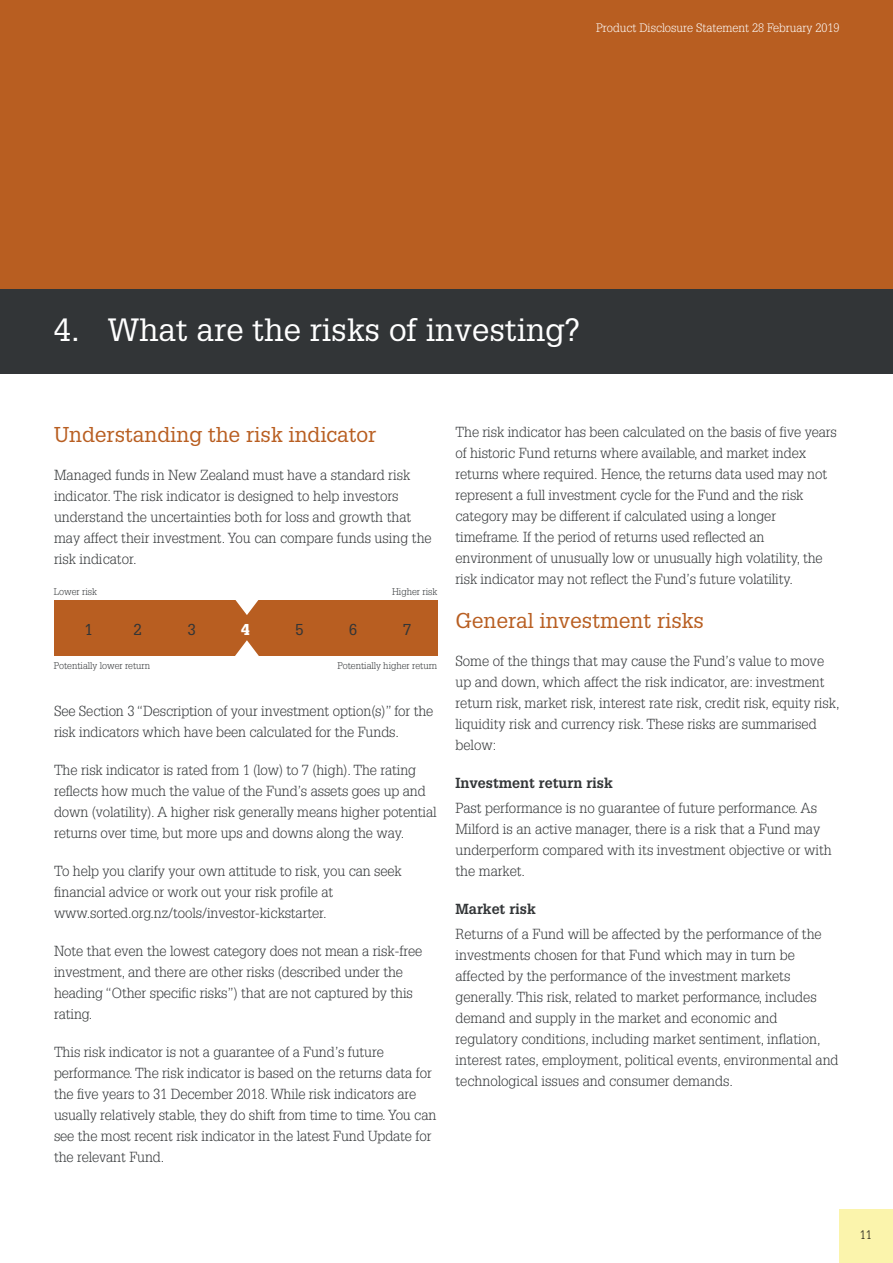
<style>
.page{position:relative;width:893px;height:1263px;background:#fff}
.page>*{position:absolute;margin:0;border:0;box-sizing:border-box;transform-origin:0 0}
.t1{font:31.5px "Glypha";color:#fff}
.t2{font:21px "Glypha";color:#b85e21}
.t3{font:15.45px "Glypha";color:#323537}
.t4{font:900 15.45px "Glypha";color:#fff}
.t5{font:300 14.25px/21px "Glypha";letter-spacing:-.005em;color:#323537}
.t6{font:700 14.25px "Glypha";color:#323537}
.t7{font:300 12px "Glypha";color:#fff}
.t8{font:300 12px "Glypha";color:#000}
.t9{font:300 9.6px "Glypha";color:#323537}
</style>
<div class="page">
<div style="left:839px;top:1209px;width:54px;height:54px;background:#fbf4ac"></div>
<div style="left:0;top:289px;width:893px;height:85px;background:#323537"></div>
<div style="left:0;top:0;width:893px;height:289px;background:#b85e21"></div>
<div style="left:54px;top:600px;width:383px;height:55px;background:#b85e21"></div>
<svg style="left:235px;top:600px;width:24px;height:15px"></svg>
<svg style="left:234px;top:640px;width:25px;height:16px"></svg>
<p class="t7" style="left:596px;top:21px;width:245px">Product Disclosure Statement 28 February 2019</p>
<h1 class="t1" style="left:54px;top:310px;width:528px">4. What are the risks of investing?</h1>
<h2 class="t2" style="left:54px;top:421px;width:324px">Understanding the risk indicator</h2>
<p class="t5" style="left:54px;top:464px;width:379px">Managed funds in New Zealand must have a standard risk indicator. The risk indicator is designed to help investors understand the uncertainties both for loss and growth that may affect their investment. You can compare funds using the risk indicator.</p>
<p class="t9" style="left:54px;top:586px;width:45px">Lower risk</p>
<p class="t9" style="left:392px;top:586px;width:47px">Higher risk</p>
<p class="t3" style="left:85px;top:620px;width:10px">1</p>
<p class="t3" style="left:134px;top:620px;width:10px">2</p>
<p class="t3" style="left:187px;top:620px;width:10px">3</p>
<p class="t4" style="left:241px;top:620px;width:10px">4</p>
<p class="t3" style="left:295px;top:620px;width:10px">5</p>
<p class="t3" style="left:349px;top:620px;width:10px">6</p>
<p class="t3" style="left:403px;top:620px;width:10px">7</p>
<p class="t9" style="left:54px;top:660px;width:98px">Potentially lower return</p>
<p class="t9" style="left:337px;top:660px;width:101px">Potentially higher return</p>
<p class="t5" style="left:54px;top:700px;width:381px">See Section 3 “Description of your investment option(s)” for the risk indicators which have been calculated for the Funds.</p>
<p class="t5" style="left:54px;top:759px;width:384px">The risk indicator is rated from 1 (low) to 7 (high). The rating reflects how much the value of the Fund’s assets goes up and down (volatility). A higher risk generally means higher potential returns over time, but more ups and downs along the way.</p>
<p class="t5" style="left:54px;top:860px;width:349px">To help you clarify your own attitude to risk, you can seek financial advice or work out your risk profile at www.sorted.org.nz/tools/investor-kickstarter.</p>
<p class="t5" style="left:54px;top:940px;width:370px">Note that even the lowest category does not mean a risk-free investment, and there are other risks (described under the heading “Other specific risks”) that are not captured by this rating.</p>
<p class="t5" style="left:54px;top:1041px;width:384px">This risk indicator is not a guarantee of a Fund’s future performance. The risk indicator is based on the returns data for the five years to 31 December 2018. While risk indicators are usually relatively stable, they do shift from time to time. You can see the most recent risk indicator in the latest Fund Update for the relevant Fund.</p>
<p class="t5" style="left:455px;top:421px;width:383px">The risk indicator has been calculated on the basis of five years of historic Fund returns where available, and market index returns where required. Hence, the returns data used may not represent a full investment cycle for the Fund and the risk category may be different if calculated using a longer timeframe. If the period of returns used reflected an environment of unusually low or unusually high volatility, the risk indicator may not reflect the Fund’s future volatility.</p>
<h2 class="t2" style="left:455px;top:607px;width:250px">General investment risks</h2>
<p class="t5" style="left:455px;top:650px;width:386px">Some of the things that may cause the Fund’s value to move up and down, which affect the risk indicator, are: investment return risk, market risk, interest rate risk, credit risk, equity risk, liquidity risk and currency risk. These risks are summarised below:</p>
<p class="t6" style="left:455px;top:774px;width:159px">Investment return risk</p>
<p class="t5" style="left:455px;top:797px;width:378px">Past performance is no guarantee of future performance. As Milford is an active manager, there is a risk that a Fund may underperform compared with its investment objective or with the market.</p>
<p class="t6" style="left:455px;top:900px;width:82px">Market risk</p>
<p class="t5" style="left:455px;top:924px;width:384px">Returns of a Fund will be affected by the performance of the investments chosen for that Fund which may in turn be affected by the performance of the investment markets generally. This risk, related to market performance, includes demand and supply in the market and economic and regulatory conditions, including market sentiment, inflation, interest rates, employment, political events, environmental and technological issues and consumer demands.</p>
<p class="t8" style="left:860px;top:1228px;width:13px">11</p>
</div>
